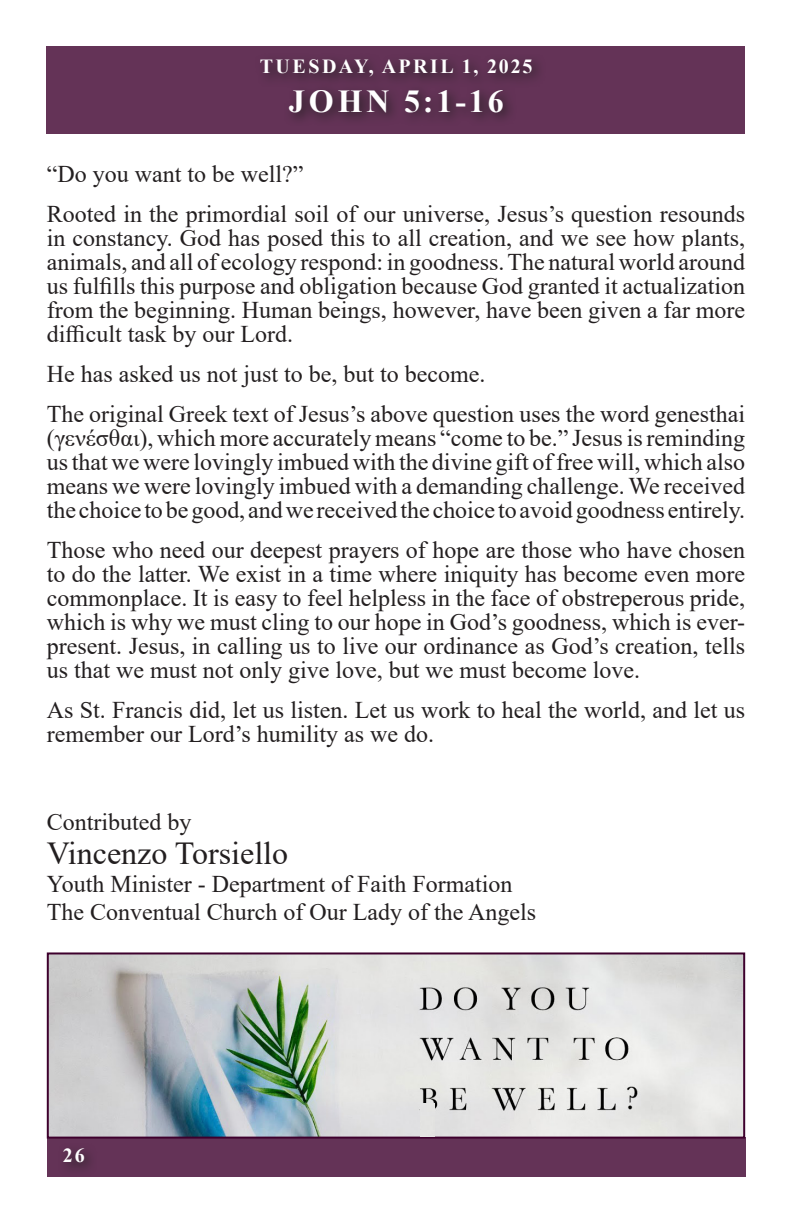
<style>
.page{position:relative;width:792px;height:1224px;background:#fff}
.page>*{position:absolute;margin:0;border:0;box-sizing:border-box;transform-origin:0 0}
.Verse{font:32px "Times New Roman";color:#231f20}
.t1{font:700 32px "Times New Roman";letter-spacing:.125em;color:#fff}
.Verse-2{font:24px/24px "Times New Roman";color:#231f20;text-align:justify}
.Paragraph_Spacer{font:24px "Times New Roman";color:#231f20}
.t2{font:700 20px "Times New Roman";letter-spacing:.125em;color:#fff}
</style>
<div class="page">
<div style="left:47px;top:1138px;width:698px;height:39px;background:#643357"></div>
<div style="left:47px;top:47px;width:698px;height:87px;background:#643357"></div>
<svg style="left:265px;top:61px;width:273px;height:58px;fill:#5b304f"></svg>
<div style="left:58px;top:1142px;width:40px;height:35px;background:linear-gradient(to right,#5c3050,#5e3152)"></div>
<img style="left:50px;top:955px;width:692px;height:181px">
<div style="left:47px;top:952px;width:698px;height:187px;border:2px solid #3e002d"></div>
<img style="left:420px;top:1103px;width:15px;height:33px">
<p class="t2" style="left:260px;top:52px;width:274px">TUESDAY, APRIL 1, 2025</p>
<p class="t1" style="left:289px;top:78px;width:216px">JOHN 5:1-16</p>
<p class="Verse-2" style="left:47px;top:162px;width:258px">“Do you want to be well?”</p>
<p class="Verse-2" style="left:47px;top:202px;width:700px">Rooted in the primordial soil of our universe, Jesus’s question resounds in constancy. God has posed this to all creation, and we see how plants, animals, and all of ecology respond: in goodness. The natural world around us fulfills this purpose and obligation because God granted it actualization from the beginning. Human beings, however, have been given a far more difficult task by our Lord.</p>
<p class="Verse-2" style="left:47px;top:362px;width:440px">He has asked us not just to be, but to become.</p>
<p class="Verse-2" style="left:47px;top:402px;width:700px">The original Greek text of Jesus’s above question uses the word genesthai (γενέσθαι), which more accurately means “come to be.” Jesus is reminding us that we were lovingly imbued with the divine gift of free will, which also means we were lovingly imbued with a demanding challenge. We received the choice to be good, and we received the choice to avoid goodness entirely.</p>
<p class="Verse-2" style="left:47px;top:538px;width:700px">Those who need our deepest prayers of hope are those who have chosen to do the latter. We exist in a time where iniquity has become even more commonplace. It is easy to feel helpless in the face of obstreperous pride, which is why we must cling to our hope in God’s goodness, which is ever&shy;present. Jesus, in calling us to live our ordinance as God’s creation, tells us that we must not only give love, but we must become love.</p>
<p class="Verse-2" style="left:47px;top:698px;width:700px">As St. Francis did, let us listen. Let us work to heal the world, and let us remember our Lord’s humility as we do.</p>
<p class="Verse-2" style="left:47px;top:809px;width:146px">Contributed by</p>
<p class="Verse" style="left:47px;top:831px;width:243px">Vincenzo Torsiello</p>
<p class="Paragraph_Spacer" style="left:47px;top:867px;width:467px">Youth Minister - Department of Faith Formation</p>
<p class="Verse-2" style="left:47px;top:899px;width:491px">The Conventual Church of Our Lady of the Angels</p>
<p class="t2" style="left:63px;top:1141px;width:23px">26</p>
</div>
